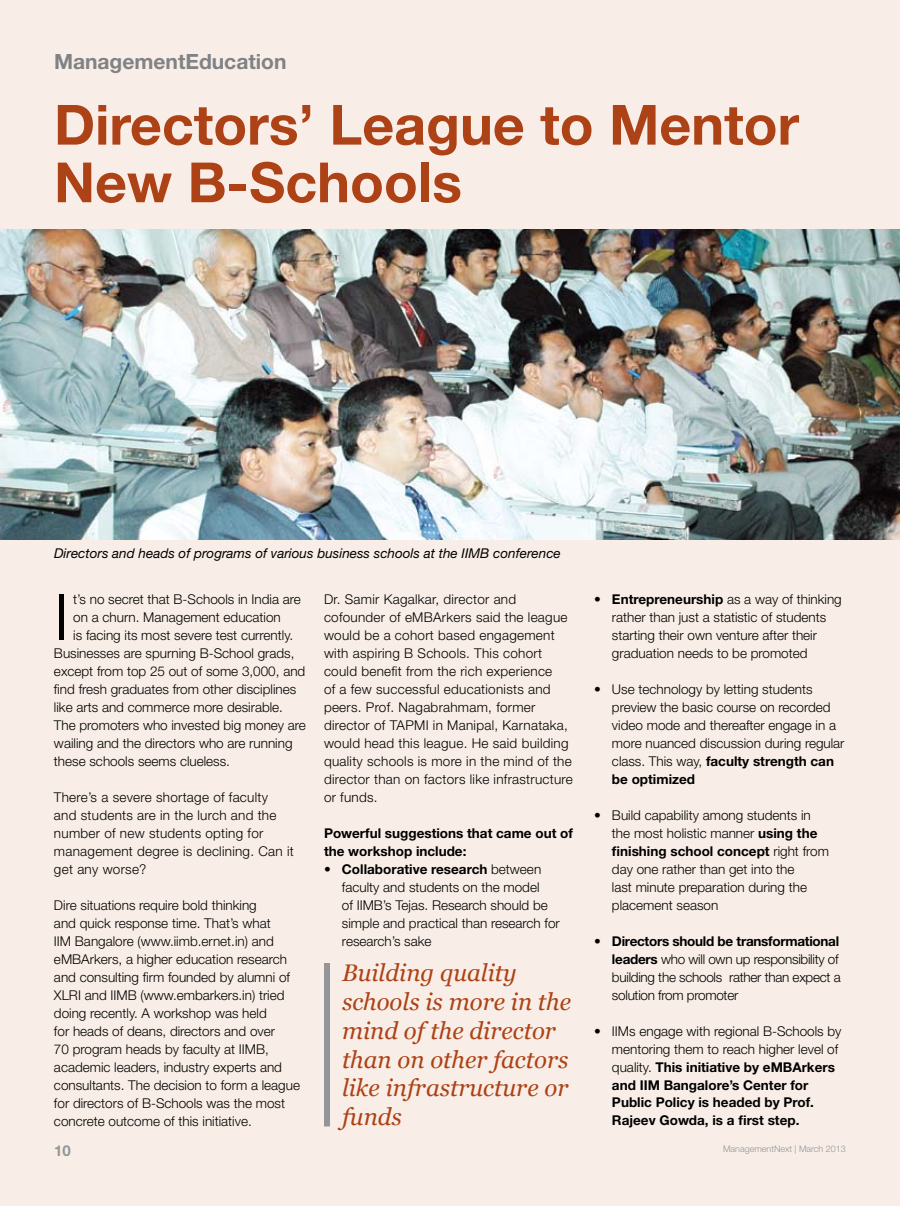
<style>
.page{position:relative;width:900px;height:1206px;background:#f9eee7}
.page>*{position:absolute;margin:0;border:0;box-sizing:border-box;transform-origin:0 0}
.t1{font:300 63.9px "Helvetica Neue LT Std";color:#000}
.t2{font:700 55.5px/57.6px "Helvetica Neue LT Std";color:#ad4216}
.t3{font:italic 24px/28.8px "Georgia";color:#ad4216}
.t4{font:700 21px "Helvetica Neue LT Std";color:#808285}
.t5{font:700 15px "Helvetica Neue LT Std";color:#939598}
.t6{font:300 13.5px/18px "Helvetica Neue LT Std";color:#000}
.t7{font:300 13.5px/18px "Helvetica Neue LT Std";letter-spacing:.02em;color:#000}
.t8{font:700 13.5px/18px "Helvetica Neue LT Std";color:#000}
.t9{font:300 13.5px/18px "Helvetica Neue LT Std";letter-spacing:-.02em;color:#000}
.t10{font:italic 13.5px "Helvetica Neue LT Std";color:#000}
.t11{font:300 9px "Helvetica Neue LT Std";color:#939598}
.s1{font-weight:700}
.s2{font-weight:300}
</style>
<div class="page">
<div style="left:324px;top:963px;width:6px;height:163px;background:#939598"></div>
<img style="left:0;top:229px;width:900px;height:310px">
<h3 class="t4" style="left:54px;top:49px;width:234px">ManagementEducation</h3>
<h2 class="t2" style="left:54px;top:95px;width:747px">Directors’ League to Mentor<br>New B-Schools</h2>
<p class="t10" style="left:54px;top:545px;width:508px">Directors and heads of programs of various business schools at the IIMB conference</p>
<h1 class="t1" style="left:54px;top:578px;width:16px">I</h1>
<p class="t6" style="left:73px;top:590px;width:229px">t’s no secret that B-Schools in India are</p>
<p class="t6" style="left:73px;top:608px;width:209px">on a churn. Management education</p>
<p class="t6" style="left:73px;top:626px;width:221px">is facing its most severe test currently.</p>
<p class="t6" style="left:54px;top:644px;width:242px">Businesses are spurning B-School grads,</p>
<p class="t6" style="left:54px;top:662px;width:253px">except from top 25 out of some 3,000, and</p>
<p class="t6" style="left:54px;top:680px;width:244px">find fresh graduates from other disciplines</p>
<p class="t6" style="left:54px;top:698px;width:231px">like arts and commerce more desirable.</p>
<p class="t6" style="left:54px;top:716px;width:254px">The promoters who invested big money are</p>
<p class="t6" style="left:54px;top:734px;width:240px">wailing and the directors who are running</p>
<p class="t6" style="left:54px;top:752px;width:178px">these schools seems clueless.</p>
<p class="t7" style="left:54px;top:788px;width:241px">There’s a severe shortage of faculty and students are in the lurch and the number of new students opting for management degree is declining. Can it get any worse?</p>
<p class="t6" style="left:54px;top:896px;width:248px">Dire situations require bold thinking<br>and quick response time. That’s what<br>IIM Bangalore (www.iimb.ernet.in) and eMBArkers, a higher education research and consulting firm founded by alumni of XLRI and IIMB (www.embarkers.in) tried doing recently. A workshop was held<br>for heads of deans, directors and over<br>70 program heads by faculty at IIMB, academic leaders, industry experts and consultants. The decision to form a league for directors of B-Schools was the most concrete outcome of this initiative.</p>
<p class="t5" style="left:54px;top:1142px;width:18px">10</p>
<p class="t7" style="left:324px;top:590px;width:250px">Dr. Samir Kagalkar, director and cofounder of eMBArkers said the league would be a cohort based engagement with aspiring B Schools. This cohort could benefit from the rich experience<br>of a few successful educationists and peers. Prof. Nagabrahmam, former director of TAPMI in Manipal, Karnataka, would head this league. He said building quality schools is more in the mind of the director than on factors like infrastructure or funds.</p>
<p class="t8" style="left:324px;top:823px;width:250px">Powerful suggestions that came out of the workshop include:</p>
<p class="t6" style="left:342px;top:860px;width:219px;text-indent:-18px">• <span class="s1">Collaborative research</span> between faculty and students on the model<br>of IIMB’s Tejas. Research should be simple and practical than research for research’s sake</p>
<h3 class="t3" style="left:342px;top:959px;width:231px">Building quality schools is more in the mind of the director than on other factors like infrastructure or funds</h3>
<p class="t6" style="left:612px;top:589px;width:231px;text-indent:-18px">• <span class="s1">Entrepreneurship</span> as a way of thinking rather than just a statistic of students starting their own venture after their graduation needs to be promoted</p>
<p class="t6" style="left:612px;top:679px;width:234px;text-indent:-18px">• Use technology by letting students preview the basic course on recorded video mode and thereafter engage in a more nuanced discussion during regular class. This way, <span class="s1">faculty strength can be optimized</span></p>
<p class="t6" style="left:612px;top:805px;width:218px;text-indent:-18px">• Build capability among students in the most holistic manner <span class="s1">using the finishing school concept</span> right from day one rather than get into the<br>last minute preparation during the placement season</p>
<p class="t9" style="left:612px;top:931px;width:230px;text-indent:-18px">• <span class="s1">Directors should be transformational leaders</span> who will own up responsibility of building the schools rather than expect a solution from promoter</p>
<p class="t8" style="left:612px;top:1021px;width:231px;text-indent:-18px"><span class="s2">• IIMs engage with regional B-Schools by mentoring them to reach higher level of quality.</span> This initiative by eMBArkers and IIM Bangalore’s Center for Public Policy is headed by Prof.<br>Rajeev Gowda, is a first step.</p>
<p class="t11" style="left:723px;top:1143px;width:124px">ManagementNext | March 2013</p>
</div>
